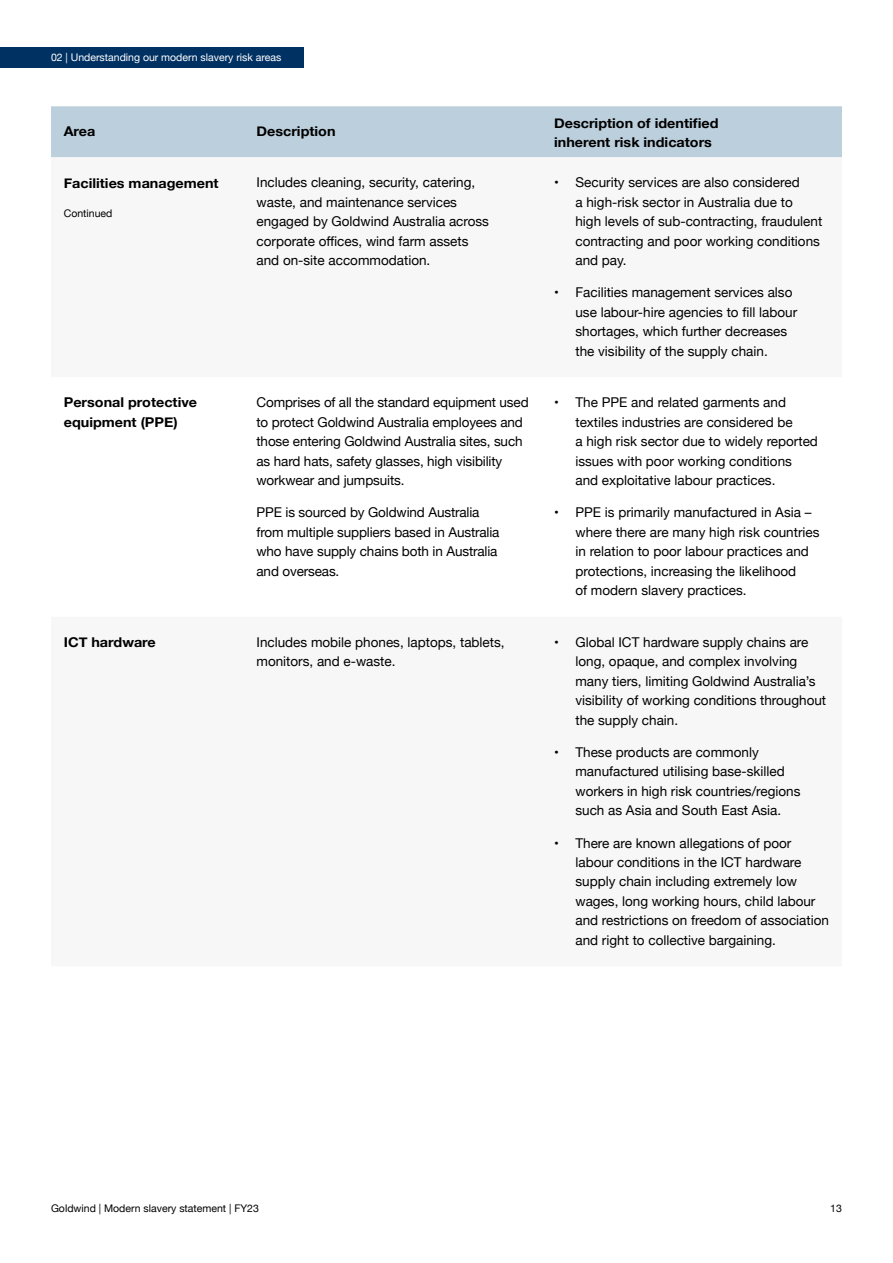
<style>
.page{position:relative;width:893px;height:1263px;background:#fff}
.page>*{position:absolute;margin:0;border:0;box-sizing:border-box;transform-origin:0 0}
.t1{font:13.5px/19.5px "Helvetica Neue";color:#000}
.t2{font:700 13.5px/19.5px "Helvetica Neue";color:#000;scale:1.06 1}
.t3{font:10.5px "Helvetica Neue";color:#000}
.t4{font:10.5px "Helvetica Neue";color:#fff}
</style>
<div class="page">
<div style="left:0;top:48px;width:303px;height:20px;background:#003163"></div>
<div style="left:51px;top:106px;width:791px;height:51px;background:#bccfdc"></div>
<p class="t4" style="left:51px;top:50px;width:232px">02 | Understanding our modern slavery risk areas</p>
<p class="t2" style="left:64px;top:122px;width:31px">Area</p>
<p class="t2" style="left:257px;top:122px;width:76px">Description</p>
<p class="t2" style="left:554px;top:114px;width:157px">Description of identified inherent risk indicators</p>
<p class="t2" style="left:64px;top:173px;width:148px">Facilities management</p>
<p class="t3" style="left:64px;top:205px;width:50px">Continued</p>
<p class="t1" style="left:256px;top:173px;width:234px">Includes cleaning, security, catering, waste, and maintenance services engaged by Goldwind Australia across corporate offices, wind farm assets and on-site accommodation.</p>
<p class="t1" style="left:575px;top:173px;width:248px;text-indent:-21px">• Security services are also considered<br>a high-risk sector in Australia due to<br>high levels of sub-contracting, fraudulent contracting and poor working conditions and pay.</p>
<p class="t1" style="left:575px;top:284px;width:223px;text-indent:-21px">• Facilities management services also use labour-hire agencies to fill labour shortages, which further decreases the visibility of the supply chain.</p>
<p class="t2" style="left:64px;top:393px;width:127px">Personal protective equipment (PPE)</p>
<p class="t1" style="left:256px;top:393px;width:274px">Comprises of all the standard equipment used to protect Goldwind Australia employees and those entering Goldwind Australia sites, such as hard hats, safety glasses, high visibility workwear and jumpsuits.</p>
<p class="t1" style="left:256px;top:504px;width:245px">PPE is sourced by Goldwind Australia from multiple suppliers based in Australia who have supply chains both in Australia and overseas.</p>
<p class="t1" style="left:575px;top:393px;width:244px;text-indent:-21px">• The PPE and related garments and textiles industries are considered be<br>a high risk sector due to widely reported issues with poor working conditions and exploitative labour practices.</p>
<p class="t1" style="left:575px;top:503px;width:246px;text-indent:-21px">• PPE is primarily manufactured in Asia – where there are many high risk countries in relation to poor labour practices and protections, increasing the likelihood<br>of modern slavery practices.</p>
<p class="t2" style="left:64px;top:633px;width:88px">ICT hardware</p>
<p class="t1" style="left:256px;top:633px;width:250px">Includes mobile phones, laptops, tablets, monitors, and e-waste.</p>
<p class="t1" style="left:575px;top:633px;width:252px;text-indent:-21px">• Global ICT hardware supply chains are long, opaque, and complex involving many tiers, limiting Goldwind Australia’s visibility of working conditions throughout the supply chain.</p>
<p class="t1" style="left:575px;top:743px;width:227px;text-indent:-21px">• These products are commonly manufactured utilising base-skilled workers in high risk countries/regions such as Asia and South East Asia.</p>
<p class="t1" style="left:575px;top:834px;width:255px;text-indent:-21px">• There are known allegations of poor labour conditions in the ICT hardware supply chain including extremely low wages, long working hours, child labour and restrictions on freedom of association and right to collective bargaining.</p>
<p class="t3" style="left:51px;top:1201px;width:209px">Goldwind | Modern slavery statement | FY23</p>
<p class="t3" style="left:830px;top:1201px;width:13px">13</p>
</div>
